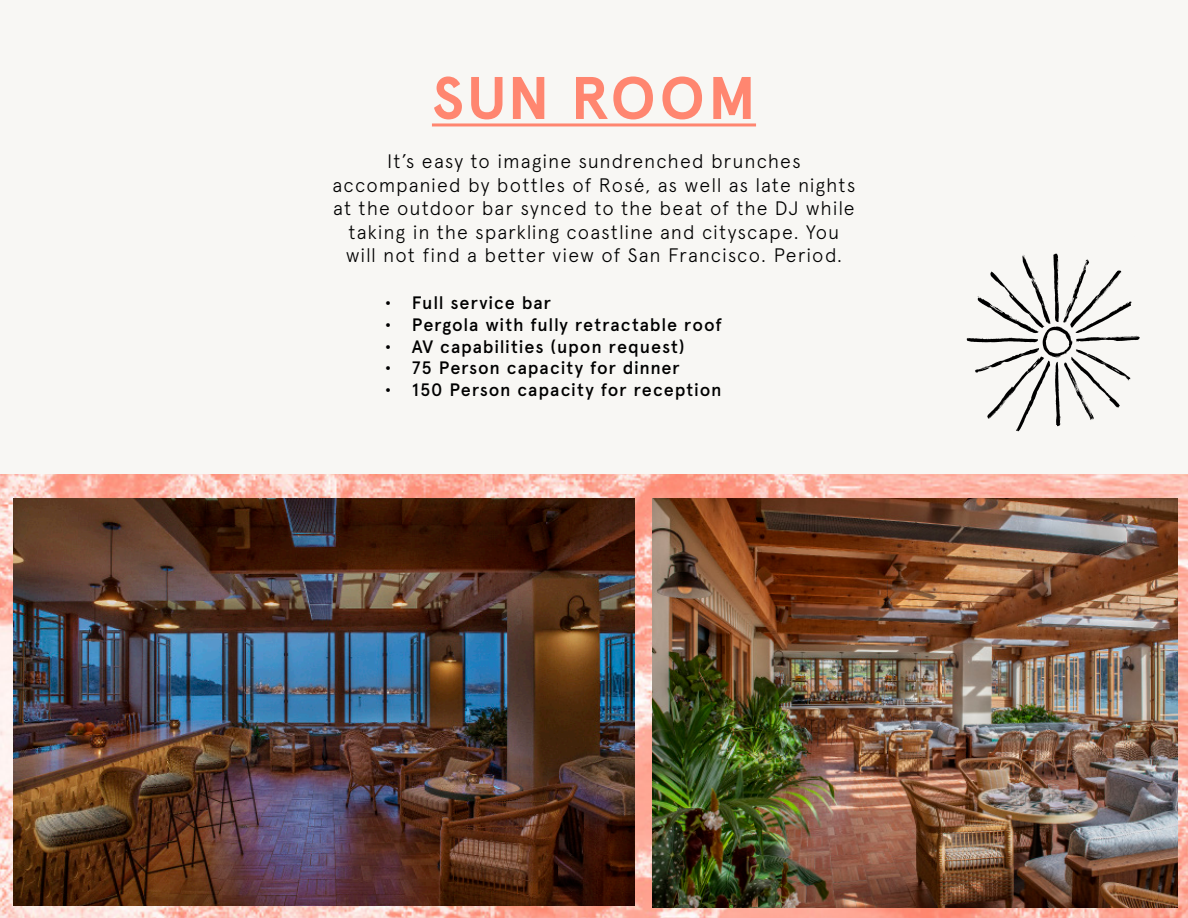
<style>
.page{position:relative;width:1188px;height:918px;background:#f8f7f4}
.page>*{position:absolute;margin:0;border:0;box-sizing:border-box;transform-origin:0 0}
.t1{font:700 60px "Apercu";letter-spacing:.05em;color:#ff8670}
.t2{font:300 19.5px/23.4px "Apercu";letter-spacing:.045em;color:#000;text-align:center}
.t3{font:500 18px "Apercu";letter-spacing:.045em;color:#000}
</style>
<div class="page">
<hr style="left:432px;top:123px;width:324px;height:3px;background:#ff8670">
<img style="left:0;top:474px;width:1188px;height:444px">
<img style="left:652px;top:498px;width:526px;height:410px">
<img style="left:14px;top:498px;width:620px;height:407px">
<img style="left:966px;top:253px;width:174px;height:179px">
<p class="t1" style="left:432px;top:62px;width:326px">SUN ROOM</p>
<p class="t2" style="left:333px;top:150px;width:524px">It’s easy to imagine sundrenched brunches accompanied by bottles of Rosé, as well as late nights at the outdoor bar synced to the beat of the DJ while taking in the sparkling coastline and cityscape. You will not find a better view of San Francisco. Period.</p>
<p class="t3" style="left:385px;top:292px;width:168px">• Full service bar</p>
<p class="t3" style="left:385px;top:314px;width:339px">• Pergola with fully retractable roof</p>
<p class="t3" style="left:385px;top:335px;width:301px">• AV capabilities (upon request)</p>
<p class="t3" style="left:385px;top:357px;width:296px">• 75 Person capacity for dinner</p>
<p class="t3" style="left:385px;top:379px;width:338px">• 150 Person capacity for reception</p>
</div>
